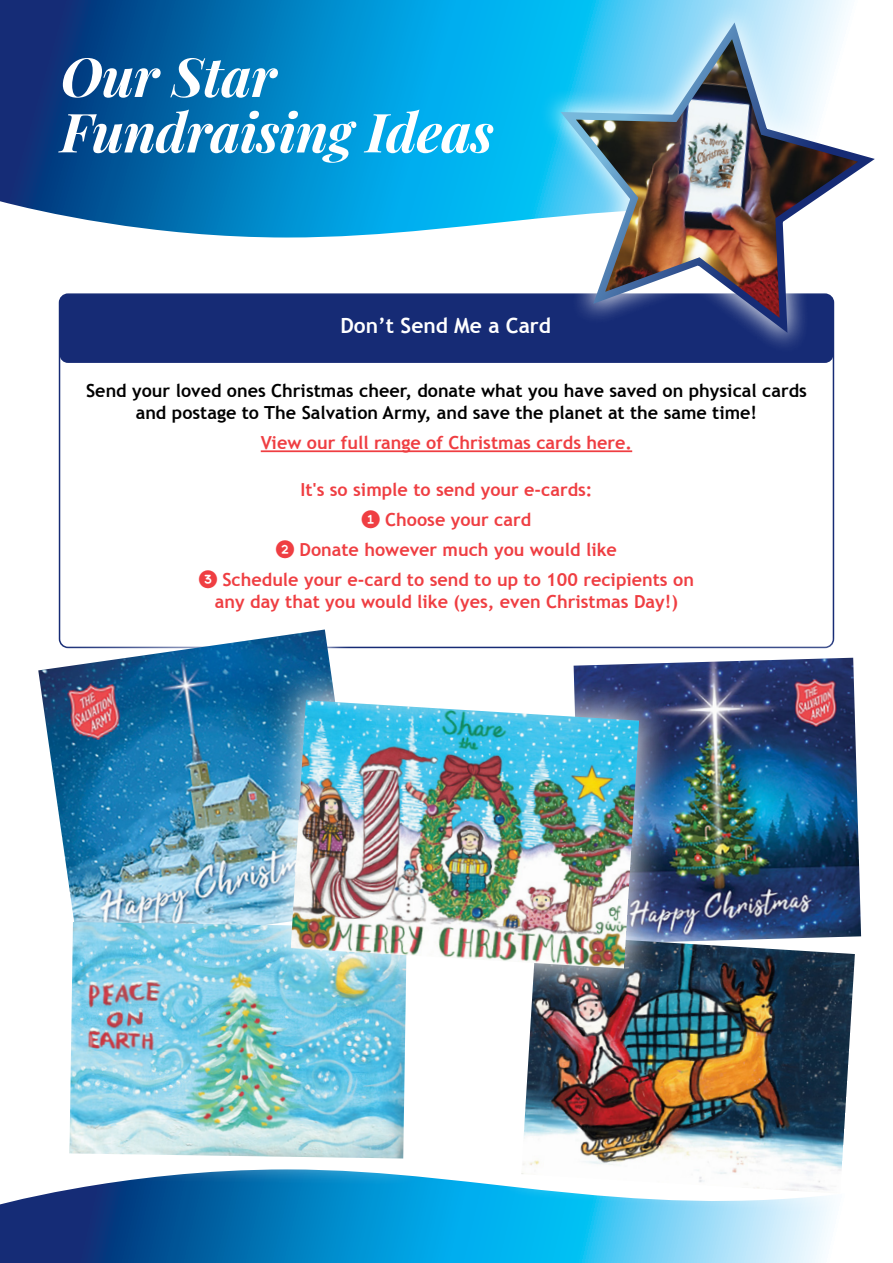
<style>
.page{position:relative;width:893px;height:1263px;background:#fff}
.page>*{position:absolute;margin:0;border:0;box-sizing:border-box;transform-origin:0 0}
.t1{font:italic 700 54px/55.5px "Playfair Display";letter-spacing:-.01em;color:#fff}
.Headings{font:700 21px "Trebuchet MS";color:#fff}
.t2{font:700 18px/21.6px "Trebuchet MS";color:#ef3e42;text-align:center}
.t3{font:700 18px/21.6px "Trebuchet MS";color:#000;text-align:center}
</style>
<div class="page">
<svg style="left:0;top:1178px;width:830px;height:85px;background:#278cc4"></svg>
<svg style="left:0;top:0;width:507px;height:237px;background:#0b7fbe"></svg>
<div style="left:60px;top:294px;width:773px;height:69px;background:#162b75;border-radius:9px"></div>
<hr style="left:261px;top:450px;width:371px;height:2px;background:#ef3e42">
<img style="left:38px;top:629px;width:327px;height:263px">
<svg style="left:548px;top:632px;width:306px;height:26px"></svg>
<img style="left:681px;top:658px;width:180px;height:249px">
<svg style="left:39px;top:892px;width:398px;height:297px"></svg>
<img style="left:69px;top:922px;width:338px;height:236px">
<svg style="left:494px;top:907px;width:368px;height:314px"></svg>
<img style="left:521px;top:934px;width:334px;height:259px">
<svg style="left:507px;top:0;width:342px;height:368px"></svg>
<img style="left:553px;top:21px;width:322px;height:319px">
<img style="left:249px;top:658px;width:432px;height:352px">
<img style="left:291px;top:700px;width:348px;height:268px">
<p class="t1" style="left:61px;top:44px;width:435px">Our Star<br>Fundraising Ideas</p>
<p class="Headings" style="left:340px;top:313px;width:212px">Don’t Send Me a Card</p>
<p class="t3" style="left:86px;top:380px;width:722px">Send your loved ones Christmas cheer, donate what you have saved on physical cards and postage to The Salvation Army, and save the planet at the same time!</p>
<p class="t2" style="left:261px;top:432px;width:373px">View our full range of Christmas cards here.</p>
<p class="t2" style="left:300px;top:479px;width:294px">It's so simple to send your e-cards:</p>
<p class="t2" style="left:385px;top:509px;width:148px">Choose your card</p>
<p class="t2" style="left:299px;top:539px;width:319px">Donate however much you would like</p>
<p class="t2" style="left:199px;top:569px;width:496px">✓ Schedule your e-card to send to up to 100 recipients on any day that you would like (yes, even Christmas Day!)</p>
</div>
